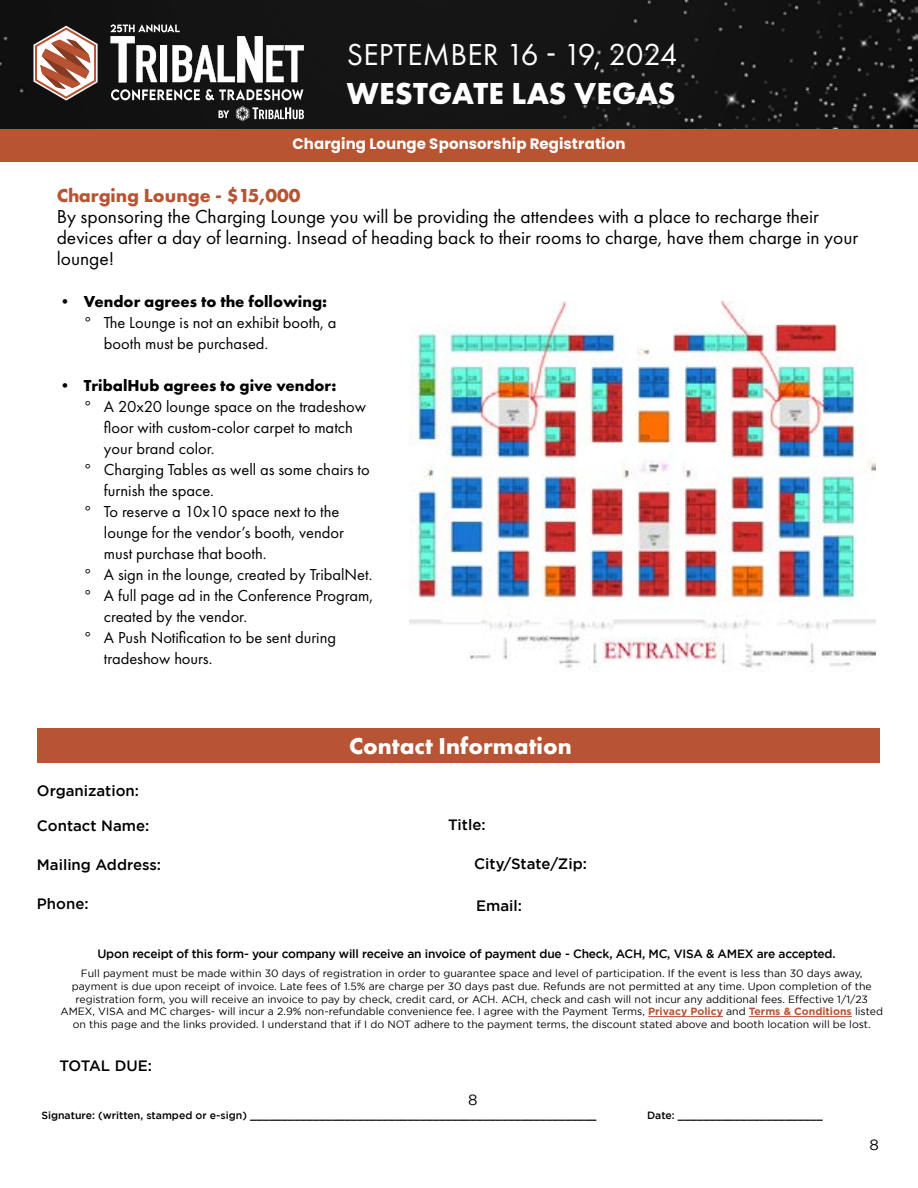
<style>
.page{position:relative;width:918px;height:1188px;background:#fff}
.page>*{position:absolute;margin:0;border:0;box-sizing:border-box;transform-origin:0 0}
.t1{font:31.5px "Futura PT";letter-spacing:.01em;color:#fff}
.t2{font:700 31.5px "Futura PT";letter-spacing:.01em;color:#fff}
.t3{font:700 24px "Futura PT";color:#fff}
.t4{font:19.5px/21px "Futura PT";color:#000}
.t5{font:700 19.5px "Futura PT";color:#b75433}
.t6{font:16.5px/21px "Futura PT";color:#000}
.t7{font:700 16.5px "Futura PT";color:#000}
.t8{font:500 15px "Gotham";color:#000}
.t9{font:700 15px "Poppins";letter-spacing:.005em;color:#fff}
.t10{font:500 15px "Gotham";letter-spacing:-.02em;color:#000}
.t11{font:15px "Gotham";color:#000}
.t12{font:500 12px "Gotham";letter-spacing:-.02em;color:#000}
.t13{font:10.5px/12.6px "Gotham";color:#000;text-align:center}
.t14{font:500 10.5px "Gotham";color:#000}
.s1{font-weight:700;color:#b75433}
</style>
<div class="page">
<div style="left:0;top:0;width:918px;height:129px;background:#141414"></div>
<svg style="left:236px;top:106px;width:68px;height:15px"></svg>
<svg style="left:33px;top:26px;width:65px;height:75px"></svg>
<svg style="left:111px;top:89px;width:192px;height:11px"></svg>
<svg style="left:110px;top:24px;width:194px;height:59px"></svg>
<svg style="left:219px;top:110px;width:10px;height:8px"></svg>
<div style="left:0;top:129px;width:918px;height:33px;background:#b75533"></div>
<div style="left:37px;top:729px;width:843px;height:34px;background:#b75433"></div>
<hr style="left:648px;top:1016px;width:75px;height:1px;background:#b75433">
<hr style="left:749px;top:1016px;width:103px;height:1px;background:#b75433">
<img style="left:409px;top:302px;width:466px;height:366px">
<h1 class="t1" style="left:347px;top:36px;width:333px">SEPTEMBER 16 - 19, 2024</h1>
<h1 class="t2" style="left:347px;top:73px;width:330px">WESTGATE LAS VEGAS</h1>
<h3 class="t9" style="left:292px;top:135px;width:335px">Charging Lounge Sponsorship Registration</h3>
<h3 class="t5" style="left:57px;top:183px;width:245px">Charging Lounge - $15,000</h3>
<h3 class="t4" style="left:57px;top:206px;width:803px">By sponsoring the Charging Lounge you will be providing the attendees with a place to recharge their devices after a day of learning. Insead of heading back to their rooms to charge, have them charge in your lounge!</h3>
<h3 class="t7" style="left:57px;top:291px;width:272px">• Vendor agrees to the following:</h3>
<h3 class="t6" style="left:104px;top:312px;width:234px;text-indent:-20px">◦ The Lounge is not an exhibit booth, a booth must be purchased.</h3>
<h3 class="t7" style="left:57px;top:375px;width:281px">• TribalHub agrees to give vendor:</h3>
<h3 class="t6" style="left:84px;top:396px;width:284px">◦ A 20x20 lounge space on the tradeshow</h3>
<h3 class="t6" style="left:104px;top:417px;width:250px">floor with custom-color carpet to match</h3>
<h3 class="t6" style="left:104px;top:438px;width:112px">your brand color.</h3>
<h3 class="t6" style="left:84px;top:459px;width:287px">◦ Charging Tables as well as some chairs to</h3>
<h3 class="t6" style="left:104px;top:480px;width:112px">furnish the space.</h3>
<h3 class="t6" style="left:84px;top:501px;width:257px">◦ To reserve a 10x10 space next to the</h3>
<h3 class="t6" style="left:104px;top:522px;width:242px">lounge for the vendor’s booth, vendor</h3>
<h3 class="t6" style="left:104px;top:543px;width:164px">must purchase that booth.</h3>
<h3 class="t6" style="left:84px;top:564px;width:290px">◦ A sign in the lounge, created by TribalNet.</h3>
<h3 class="t6" style="left:84px;top:585px;width:291px">◦ A full page ad in the Conference Program,</h3>
<h3 class="t6" style="left:104px;top:606px;width:145px">created by the vendor.</h3>
<h3 class="t6" style="left:84px;top:627px;width:254px">◦ A Push Notification to be sent during</h3>
<h3 class="t6" style="left:104px;top:648px;width:110px">tradeshow hours.</h3>
<h3 class="t8" style="left:37px;top:782px;width:104px">Organization:</h3>
<h3 class="t8" style="left:37px;top:817px;width:114px">Contact Name:</h3>
<h3 class="t8" style="left:37px;top:856px;width:126px">Mailing Address:</h3>
<h3 class="t8" style="left:37px;top:896px;width:53px">Phone:</h3>
<h2 class="t3" style="left:349px;top:731px;width:224px">Contact Information</h2>
<h3 class="t8" style="left:448px;top:816px;width:39px">Title:</h3>
<h3 class="t8" style="left:474px;top:855px;width:114px">City/State/Zip:</h3>
<h3 class="t8" style="left:476px;top:897px;width:47px">Email:</h3>
<p class="t12" style="left:97px;top:947px;width:740px">Upon receipt of this form- your company will receive an invoice of payment due - Check, ACH, MC, VISA &amp; AMEX are accepted.</p>
<p class="t13" style="left:61px;top:967px;width:824px">Full payment must be made within 30 days of registration in order to guarantee space and level of participation. If the event is less than 30 days away, payment is due upon receipt of invoice. Late fees of 1.5% are charge per 30 days past due. Refunds are not permitted at any time. Upon completion of the registration form, you will receive an invoice to pay by check, credit card, or ACH. ACH, check and cash will not incur any additional fees. Effective 1/1/23<br>AMEX, VISA and MC charges- will incur a 2.9% non-refundable convenience fee. I agree with the Payment Terms, <span class="s1">Privacy Policy</span> and <span class="s1">Terms &amp; Conditions</span> listed on this page and the links provided. I understand that if I do NOT adhere to the payment terms, the discount stated above and booth location will be lost.</p>
<h3 class="t10" style="left:59px;top:1057px;width:94px">TOTAL DUE:</h3>
<h3 class="t11" style="left:468px;top:1091px;width:11px">8</h3>
<p class="t14" style="left:41px;top:1109px;width:557px">Signature: (written, stamped or e-sign) _______________________________________________________</p>
<p class="t14" style="left:647px;top:1109px;width:177px">Date: _______________________</p>
<h3 class="t11" style="left:869px;top:1137px;width:11px">8</h3>
</div>
